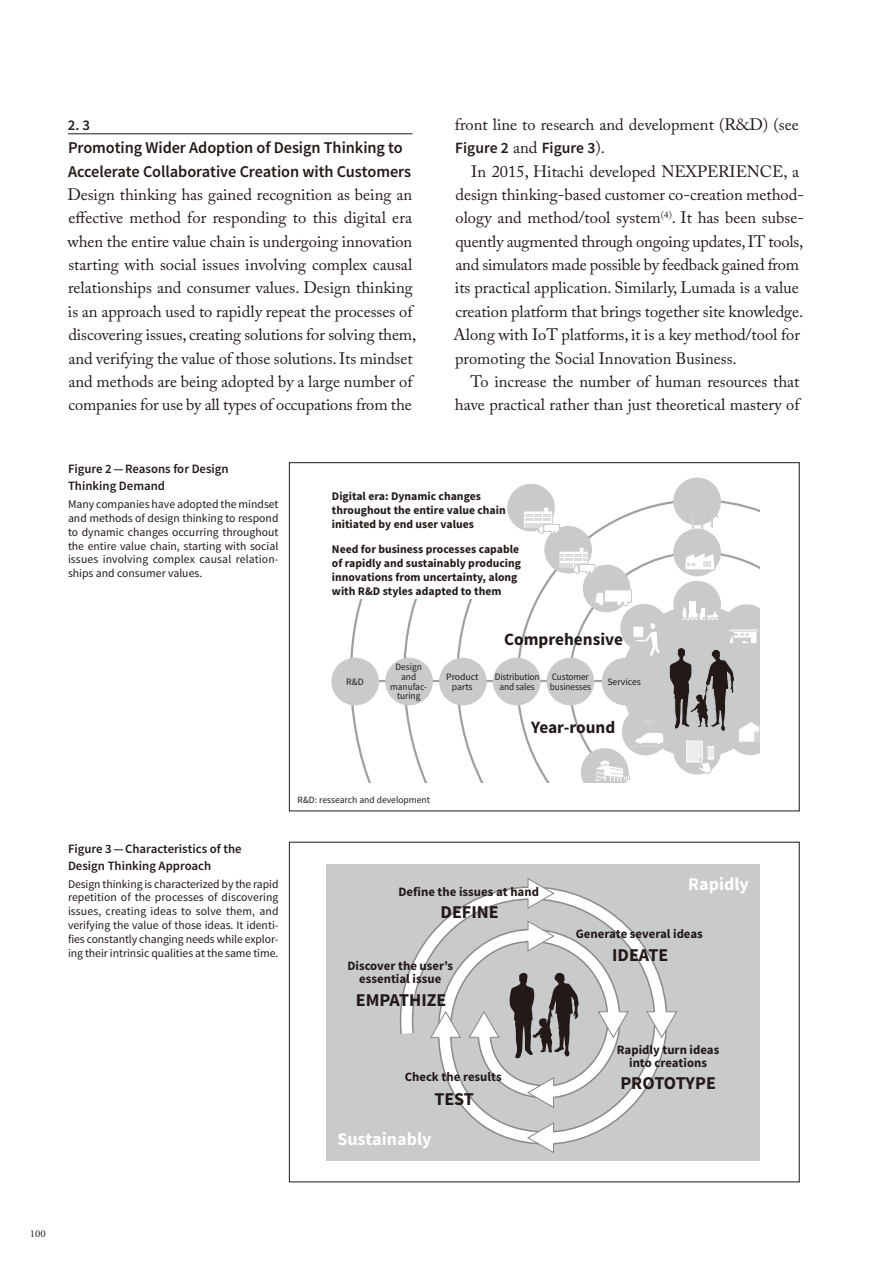
<style>
.page{position:relative;width:893px;height:1263px;background:#fff}
.page>*{position:absolute;margin:0;border:0;box-sizing:border-box;transform-origin:0 0}
.t1{font:700 18px "Source Sans Pro";color:#231916}
.t2{font:700 18px "Source Sans Pro";color:#fff}
.t3{font:700 17.25px "Source Sans Pro";color:#231916}
.t4{font:16.5px/23.4px "Adobe Caslon Pro";color:#231916}
.t5{font:600 16.5px/23.4px "Source Sans Pro";letter-spacing:-.005em;color:#231916}
.t6{font:600 15.6px "Source Sans Pro";color:#231916}
.t7{font:600 14.85px "Source Sans Pro";color:#231916}
.t8{font:700 12.75px/13.5px "Source Sans Pro";color:#231916;text-align:center}
.t9{font:600 12.75px/17px "Source Sans Pro";color:#231916}
.t10{font:11.7px/13.8px "Source Sans Pro";color:#231916;text-align:justify}
.t11{font:700 11.7px/14.1px "Source Sans Pro";color:#231916}
.t12{font:10.65px "Adobe Garamond Pro";color:#231916}
.t13{font:9.75px/9.8px "Source Sans Pro";letter-spacing:-.01em;color:#231916;text-align:center;scale:.95 1}
.t14{font:9.75px/9.8px "Source Sans Pro";letter-spacing:-.01em;color:#231916;text-align:center}
.t15{font:9.6px "Source Sans Pro";color:#231916}
.s1{font-family:"Adobe Caslon Pro";font-weight:400;font-size:16.5px}
.s2{color:#fff}
</style>
<div class="page">
<hr style="left:68px;top:134px;width:344px;height:1px;background:#231916">
<svg style="left:515px;top:500px;width:244px;height:283px"></svg>
<hr style="left:360px;top:680px;width:244px;height:2px;background:#a0a0a1">
<svg style="left:343px;top:581px;width:173px;height:202px"></svg>
<div style="left:546px;top:658px;width:48px;height:47px;background:#c9cacb;border-radius:50%"></div>
<div style="left:493px;top:658px;width:47px;height:47px;background:#c9cacb;border-radius:50%"></div>
<div style="left:439px;top:658px;width:48px;height:47px;background:#c9cacb;border-radius:50%"></div>
<div style="left:385px;top:658px;width:48px;height:47px;background:#c9cacb;border-radius:50%"></div>
<div style="left:331px;top:658px;width:48px;height:47px;background:#c9cacb;border-radius:50%"></div>
<div style="left:673px;top:529px;width:48px;height:47px;background:#c9cacb;border-radius:50%"></div>
<div style="left:544px;top:526px;width:48px;height:48px;background:#c9cacb;border-radius:50%"></div>
<div style="left:507px;top:484px;width:48px;height:47px;background:#c9cacb;border-radius:50%"></div>
<div style="left:673px;top:478px;width:48px;height:47px;background:#c9cacb;border-radius:50%"></div>
<div style="left:351px;top:583px;width:154px;height:16px;background:#fff"></div>
<svg style="left:674px;top:477px;width:44px;height:54px"></svg>
<svg style="left:523px;top:507px;width:37px;height:27px"></svg>
<svg style="left:559px;top:547px;width:201px;height:236px"></svg>
<div style="left:326px;top:864px;width:434px;height:296px;background:#c9cacb"></div>
<svg style="left:399px;top:886px;width:268px;height:259px"></svg>
<svg style="left:429px;top:1010px;width:72px;height:28px"></svg>
<svg style="left:645px;top:1011px;width:33px;height:28px"></svg>
<svg style="left:597px;top:1011px;width:33px;height:28px"></svg>
<svg style="left:527px;top:920px;width:29px;height:33px"></svg>
<svg style="left:527px;top:878px;width:29px;height:32px"></svg>
<svg style="left:526px;top:1121px;width:28px;height:32px"></svg>
<svg style="left:526px;top:1076px;width:28px;height:33px"></svg>
<svg style="left:509px;top:973px;width:70px;height:86px"></svg>
<p class="t7" style="left:68px;top:119px;width:24px">2. 3</p>
<p class="t5" style="left:68px;top:137px;width:344px">Promoting Wider Adoption of Design Thinking to<br>Accelerate Collaborative Creation with Customers</p>
<p class="t4" style="left:67px;top:185px;width:350px">Design thinking has gained recognition as being an effective method for responding to this digital era when the entire value chain is undergoing innovation starting with social issues involving complex causal relationships and consumer values. Design thinking is an approach used to rapidly repeat the processes of discovering issues, creating solutions for solving them, and verifying the value of those solutions. Its mindset and methods are being adopted by a large number of companies for use by all types of occupations from the</p>
<p class="t4" style="left:455px;top:114px;width:345px">front line to research and development (R&amp;D) (see</p>
<p class="t6" style="left:455px;top:142px;width:151px">Figure 2 <span class="s1">and</span> Figure 3<span class="s1">).</span></p>
<p class="t4" style="left:454px;top:161px;width:352px;text-indent:18px">In 2015, Hitachi developed NEXPERIENCE, a design thinking-based customer co-creation method&shy;ology and method/tool system<sup>(4)</sup>. It has been subse&shy;quently augmented through ongoing updates, IT tools, and simulators made possible by feedback gained from its practical application. Similarly, Lumada is a value creation platform that brings together site knowledge.<br>Along with IoT platforms, it is a key method/tool for promoting the Social Innovation Business.</p>
<p class="t4" style="left:455px;top:372px;width:346px;text-align:right">To increase the number of human resources that have practical rather than just theoretical mastery of</p>
<p class="t9" style="left:68px;top:461px;width:162px">Figure 2 — Reasons for Design<br>Thinking Demand</p>
<p class="t10" style="left:68px;top:498px;width:212px">Many companies have adopted the mindset and methods of design thinking to respond to dynamic changes occurring throughout the entire value chain, starting with social issues involving complex causal relation&shy;ships and consumer values.</p>
<p class="t11" style="left:332px;top:490px;width:175px">Digital era: Dynamic changes throughout the entire value chain initiated by end user values</p>
<p class="t11" style="left:332px;top:543px;width:190px">Need for business processes capable of rapidly and sustainably producing innovations from uncertainty, along with R&amp;D styles adapted to them</p>
<p class="t14" style="left:346px;top:678px;width:19px">R&amp;D</p>
<p class="t13" style="left:390px;top:663px;width:40px">Design and manufac&shy;turing</p>
<p class="t14" style="left:446px;top:673px;width:34px">Product parts</p>
<p class="t3" style="left:504px;top:633px;width:120px">Comprehensive</p>
<p class="t13" style="left:495px;top:673px;width:48px">Distribution and sales</p>
<p class="t13" style="left:550px;top:673px;width:45px;text-align:left">Customer businesses</p>
<p class="t14" style="left:607px;top:677px;width:35px">Services</p>
<p class="t3" style="left:531px;top:721px;width:85px">Year-round</p>
<p class="t9" style="left:68px;top:841px;width:175px">Figure 3 — Characteristics of the<br>Design Thinking Approach</p>
<p class="t10" style="left:68px;top:878px;width:212px">Design thinking is characterized by the rapid repetition of the processes of discovering issues, creating ideas to solve them, and verifying the value of those ideas. It identi&shy;fies constantly changing needs while explor&shy;ing their intrinsic qualities at the same time.</p>
<p class="t15" style="left:298px;top:796px;width:134px">R&amp;D: ressearch and development</p>
<p class="t8" style="left:398px;top:886px;width:142px">Define the issues at hand</p>
<p class="t1" style="left:441px;top:906px;width:60px">DEFINE</p>
<p class="t8" style="left:347px;top:960px;width:107px">Discover the user’s essential issue</p>
<p class="t1" style="left:356px;top:994px;width:92px">EMPATHIZE</p>
<p class="t8" style="left:405px;top:1072px;width:98px">Check the results</p>
<p class="t1" style="left:434px;top:1093px;width:41px">TEST</p>
<p class="t2" style="left:337px;top:1132px;width:96px">Sustainably</p>
<p class="t2" style="left:688px;top:878px;width:62px">Rapidly</p>
<p class="t8" style="left:576px;top:928px;width:129px">Generate several ideas</p>
<p class="t1" style="left:612px;top:948px;width:58px">IDEATE</p>
<p class="t8" style="left:617px;top:1044px;width:104px">Rapidly turn ideas into creations</p>
<p class="t1" style="left:620px;top:1077px;width:97px">PROTOTYPE</p>
<p class="t12" style="left:30px;top:1228px;width:20px">100<span class="s2">.</span></p>
</div>
